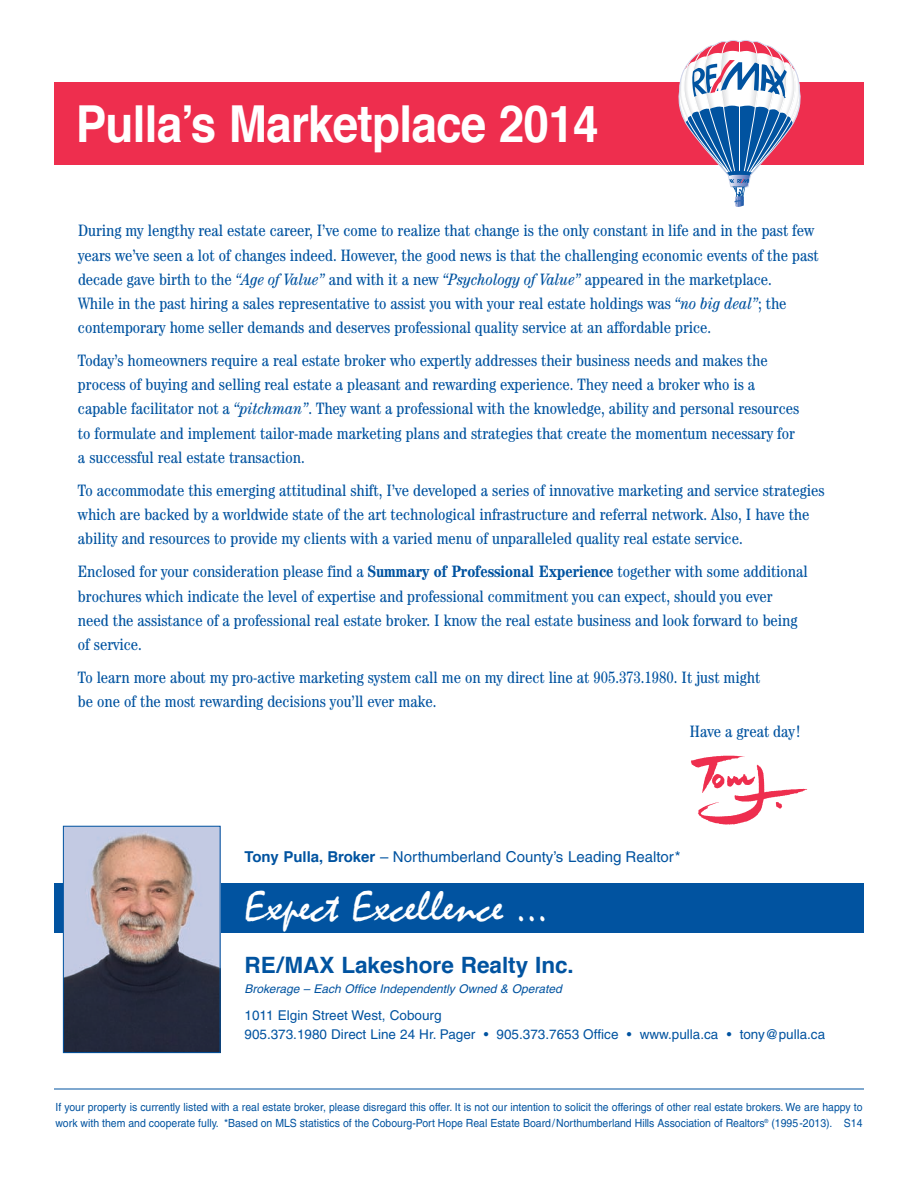
<style>
.page{position:relative;width:918px;height:1188px;background:#fff}
.page>*{position:absolute;margin:0;border:0;box-sizing:border-box;transform-origin:0 0}
.t1{font:700 51px "Helvetica";letter-spacing:-.015em;color:#fff;scale:.9 1}
.t2{font:43.5px "Mistral";color:#fff;scale:1.1 1}
.t3{font:700 22.5px "Helvetica";color:#0153a0}
.t4{font:condensed 16.5px/24.2px "Century";color:#0153a0}
.t5{font:15px "Helvetica";color:#0153a0}
.t6{font:13.5px/19.5px "Helvetica";color:#0153a0}
.t7{font:italic 12px "Helvetica";color:#0153a0}
.t8{font:11.25px/16.5px "Helvetica";color:#0153a0;scale:.93 1}
.s1{font-style:italic}
.s2{font-weight:700}
</style>
<div class="page">
<img style="left:691px;top:755px;width:117px;height:70px">
<div style="left:54px;top:82px;width:810px;height:83px;background:#ee2e4e"></div>
<svg style="left:678px;top:40px;width:123px;height:167px"></svg>
<div style="left:54px;top:883px;width:810px;height:50px;background:#0153a0"></div>
<img style="left:65px;top:828px;width:153px;height:223px">
<div style="left:63px;top:826px;width:157px;height:227px;border:1px solid #0153a0"></div>
<hr style="left:54px;top:1089px;width:810px;height:1px;background:#0153a0">
<h1 class="t1" style="left:76px;top:103px;width:582px">Pulla’s Marketplace 2014</h1>
<p class="t4" style="left:78px;top:220px;width:742px">During my lengthy real estate career, I’ve come to realize that change is the only constant in life and in the past few years we’ve seen a lot of changes indeed. However, the good news is that the challenging economic events of the past decade gave birth to the <span class="s1">“Age of Value”</span> and with it a new <span class="s1">“Psychology of Value”</span> appeared in the marketplace.<br>While in the past hiring a sales representative to assist you with your real estate holdings was <span class="s1">“no big deal”</span>; the contemporary home seller demands and deserves professional quality service at an affordable price.</p>
<p class="t4" style="left:78px;top:350px;width:723px">Today’s homeowners require a real estate broker who expertly addresses their business needs and makes the process of buying and selling real estate a pleasant and rewarding experience. They need a broker who is a capable facilitator not a <span class="s1">“pitchman”</span>. They want a professional with the knowledge, ability and personal resources to formulate and implement tailor-made marketing plans and strategies that create the momentum necessary for a successful real estate transaction.</p>
<p class="t4" style="left:78px;top:480px;width:748px">To accommodate this emerging attitudinal shift, I’ve developed a series of innovative marketing and service strategies which are backed by a worldwide state of the art technological infrastructure and referral network. Also, I have the ability and resources to provide my clients with a varied menu of unparalleled quality real estate service.</p>
<p class="t4" style="left:78px;top:561px;width:731px">Enclosed for your consideration please find a <span class="s2">Summary of Professional Experience</span> together with some additional brochures which indicate the level of expertise and professional commitment you can expect, should you ever<br>need the assistance of a professional real estate broker. I know the real estate business and look forward to being of service.</p>
<p class="t4" style="left:78px;top:667px;width:684px">To learn more about my pro-active marketing system call me on my direct line at 905.373.1980. It just might be one of the most rewarding decisions you’ll ever make.</p>
<p class="t4" style="left:690px;top:721px;width:112px">Have a great day!</p>
<p class="t5" style="left:244px;top:851px;width:438px"><span class="s2">Tony Pulla, Broker</span> – Northumberland County’s Leading Realtor*</p>
<h2 class="t2" style="left:244px;top:890px;width:278px">Expect Excellence ...</h2>
<h3 class="t3" style="left:244px;top:956px;width:331px">RE/MAX Lakeshore Realty Inc.</h3>
<p class="t7" style="left:244px;top:984px;width:321px">Brokerage – Each Office Independently Owned &amp; Operated</p>
<p class="t6" style="left:244px;top:1007px;width:582px">1011 Elgin Street West, Cobourg<br>905.373.1980 Direct Line 24 Hr. Pager • 905.373.7653 Office • www.pulla.ca • tony@pulla.ca</p>
<p class="t8" style="left:56px;top:1099px;width:869px">If your property is currently listed with a real estate broker, please disregard this offer. It is not our intention to solicit the offerings of other real estate brokers. We are happy to work with them and cooperate fully. *Based on MLS statistics of the Cobourg-Port Hope Real Estate Board/Northumberland Hills Association of Realtors<sup>®</sup> (1995-2013). S14</p>
</div>
